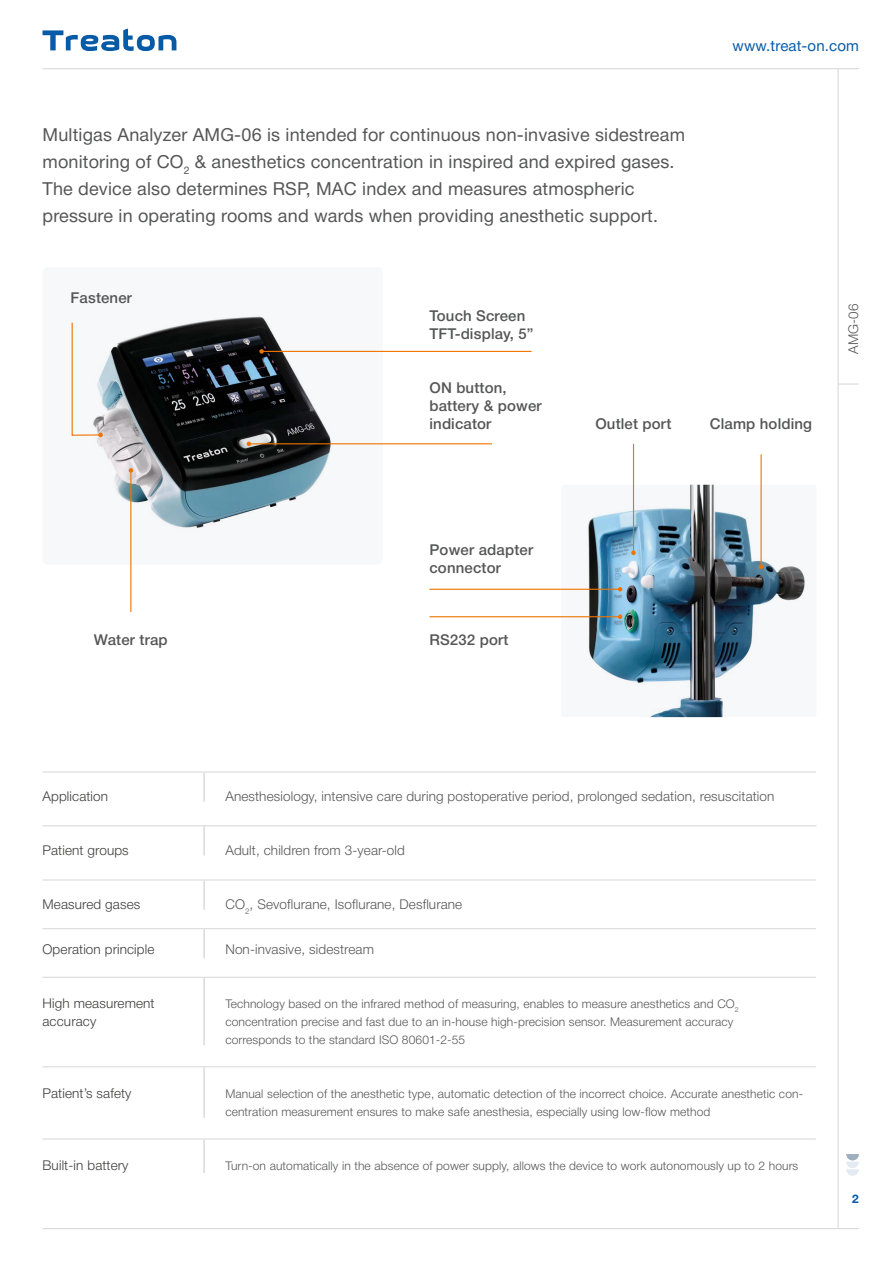
<style>
.page{position:relative;width:893px;height:1263px;background:#fff}
.page>*{position:absolute;margin:0;border:0;box-sizing:border-box;transform-origin:0 0}
.t1{font:18px/27px "Helvetica Neue Cyr";letter-spacing:.01em;color:#555656}
.t2{font:500 15px/18px "Helvetica Neue Cyr";letter-spacing:.01em;color:#555656}
.t3{font:15px "Helvetica Neue Cyr";letter-spacing:.01em;color:#065aa6}
.t4{font:300 13.5px "Helvetica Neue Cyr";letter-spacing:.01em;color:#555656}
.t5{font:300 13.5px/18px "Helvetica Neue Cyr";letter-spacing:.01em;color:#3c3c3b}
.t6{font:300 12px/18px "Helvetica Neue Cyr";letter-spacing:.01em;color:#555656}
.t7{font:700 12px "Helvetica Neue Cyr";color:#065aa6}
</style>
<div class="page">
<svg style="left:43px;top:29px;width:133px;height:22px"></svg>
<hr style="left:43px;top:1228px;width:816px;height:1px;background:#dadada">
<hr style="left:43px;top:68px;width:816px;height:1px;background:#dadada">
<svg style="left:846px;top:1154px;width:13px;height:22px"></svg>
<hr style="left:837px;top:69px;width:2px;height:1159px;background:#dadada">
<hr style="left:838px;top:383px;width:21px;height:2px;background:#dadada">
<img style="left:95px;top:315px;width:288px;height:250px">
<img style="left:561px;top:485px;width:245px;height:232px">
<hr style="left:43px;top:771px;width:161px;height:1px;background:#dadada">
<hr style="left:204px;top:771px;width:612px;height:1px;background:#dadada">
<hr style="left:203px;top:772px;width:2px;height:30px;background:#dadada">
<hr style="left:43px;top:977px;width:161px;height:1px;background:#dadada">
<hr style="left:204px;top:977px;width:612px;height:1px;background:#dadada">
<hr style="left:203px;top:978px;width:2px;height:67px;background:#dadada">
<hr style="left:43px;top:1066px;width:161px;height:1px;background:#dadada">
<hr style="left:204px;top:1066px;width:612px;height:1px;background:#dadada">
<hr style="left:203px;top:1067px;width:2px;height:51px;background:#dadada">
<hr style="left:43px;top:1138px;width:161px;height:1px;background:#dadada">
<hr style="left:204px;top:1138px;width:612px;height:1px;background:#dadada">
<hr style="left:203px;top:1139px;width:2px;height:34px;background:#dadada">
<hr style="left:43px;top:825px;width:161px;height:1px;background:#dadada">
<hr style="left:204px;top:825px;width:612px;height:1px;background:#dadada">
<hr style="left:203px;top:826px;width:2px;height:29px;background:#dadada">
<hr style="left:43px;top:879px;width:161px;height:1px;background:#dadada">
<hr style="left:204px;top:879px;width:612px;height:1px;background:#dadada">
<hr style="left:203px;top:880px;width:2px;height:30px;background:#dadada">
<hr style="left:43px;top:928px;width:161px;height:1px;background:#dadada">
<hr style="left:204px;top:928px;width:612px;height:1px;background:#dadada">
<hr style="left:203px;top:929px;width:2px;height:29px;background:#dadada">
<hr style="left:249px;top:443px;width:243px;height:1px;background:#ee7402">
<svg style="left:247px;top:442px;width:4px;height:4px"></svg>
<hr style="left:429px;top:589px;width:191px;height:1px;background:#ee7402">
<svg style="left:618px;top:587px;width:4px;height:4px"></svg>
<hr style="left:429px;top:616px;width:191px;height:1px;background:#ee7402">
<svg style="left:618px;top:614px;width:4px;height:5px"></svg>
<hr style="left:633px;top:444px;width:1px;height:109px;background:#ee7402">
<svg style="left:631px;top:551px;width:5px;height:4px"></svg>
<hr style="left:760px;top:454px;width:2px;height:113px;background:#ee7402">
<svg style="left:759px;top:564px;width:4px;height:5px"></svg>
<hr style="left:130px;top:470px;width:1px;height:142px;background:#ee7402">
<svg style="left:129px;top:468px;width:4px;height:5px"></svg>
<svg style="left:71px;top:322px;width:32px;height:115px"></svg>
<hr style="left:262px;top:351px;width:269px;height:1px;background:#ee7402">
<svg style="left:259px;top:349px;width:5px;height:5px"></svg>
<p class="t1" style="left:43px;top:121px;width:644px">Multigas Analyzer AMG-06 is intended for continuous non-invasive sidestream monitoring of СО<sub>2</sub> &amp; anesthetics concentration in inspired and expired gases.<br>The device also determines RSP, MAC index and measures atmospheric pressure in operating rooms and wards when providing anesthetic support.</p>
<p class="t2" style="left:71px;top:289px;width:63px">Fastener</p>
<p class="t2" style="left:429px;top:307px;width:106px">Touch Screen<br>TFT-display, 5”</p>
<p class="t3" style="left:732px;top:38px;width:128px">www.treat-on.com</p>
<p class="t4" style="left:846px;top:354px;width:52px;rotate:-90deg">AMG-06</p>
<p class="t2" style="left:94px;top:631px;width:75px">Water trap</p>
<p class="t2" style="left:429px;top:379px;width:114px">ON button, battery &amp; power indicator</p>
<p class="t2" style="left:429px;top:541px;width:105px">Power adapter connector</p>
<p class="t2" style="left:429px;top:631px;width:81px">RS232 port</p>
<p class="t2" style="left:595px;top:415px;width:77px">Outlet port</p>
<p class="t2" style="left:710px;top:415px;width:104px">Clamp holding</p>
<p class="t5" style="left:43px;top:787px;width:67px">Application</p>
<p class="t4" style="left:225px;top:789px;width:551px">Anesthesiology, intensive care during postoperative period, prolonged sedation, resuscitation</p>
<p class="t5" style="left:43px;top:841px;width:88px">Patient groups</p>
<p class="t4" style="left:225px;top:843px;width:181px">Adult, children from 3-year-old</p>
<p class="t5" style="left:43px;top:895px;width:99px">Measured gases</p>
<p class="t4" style="left:225px;top:897px;width:238px">CO<sub>2</sub>, Sevoflurane, Isoflurane, Desflurane</p>
<p class="t5" style="left:43px;top:940px;width:113px">Operation principle</p>
<p class="t4" style="left:225px;top:942px;width:150px">Non-invasive, sidestream</p>
<p class="t5" style="left:43px;top:994px;width:114px">High measurement accuracy</p>
<p class="t6" style="left:225px;top:995px;width:515px">Technology based on the infrared method of measuring, enables to measure anesthetics and CO<sub>2 </sub>concentration precise and fast due to an in-house high-precision sensor. Measurement accuracy corresponds to the standard ISO 80601-2-55</p>
<p class="t5" style="left:43px;top:1084px;width:91px">Patient’s safety</p>
<p class="t6" style="left:225px;top:1085px;width:579px">Manual selection of the anesthetic type, automatic detection of the incorrect choice. Accurate anesthetic con&shy;centration measurement ensures to make safe anesthesia, especially using low-flow method</p>
<p class="t5" style="left:43px;top:1156px;width:88px">Built-in battery</p>
<p class="t6" style="left:225px;top:1157px;width:574px">Turn-on automatically in the absence of power supply, allows the device to work autonomously up to 2 hours</p>
<p class="t7" style="left:852px;top:1192px;width:8px">2</p>
</div>
